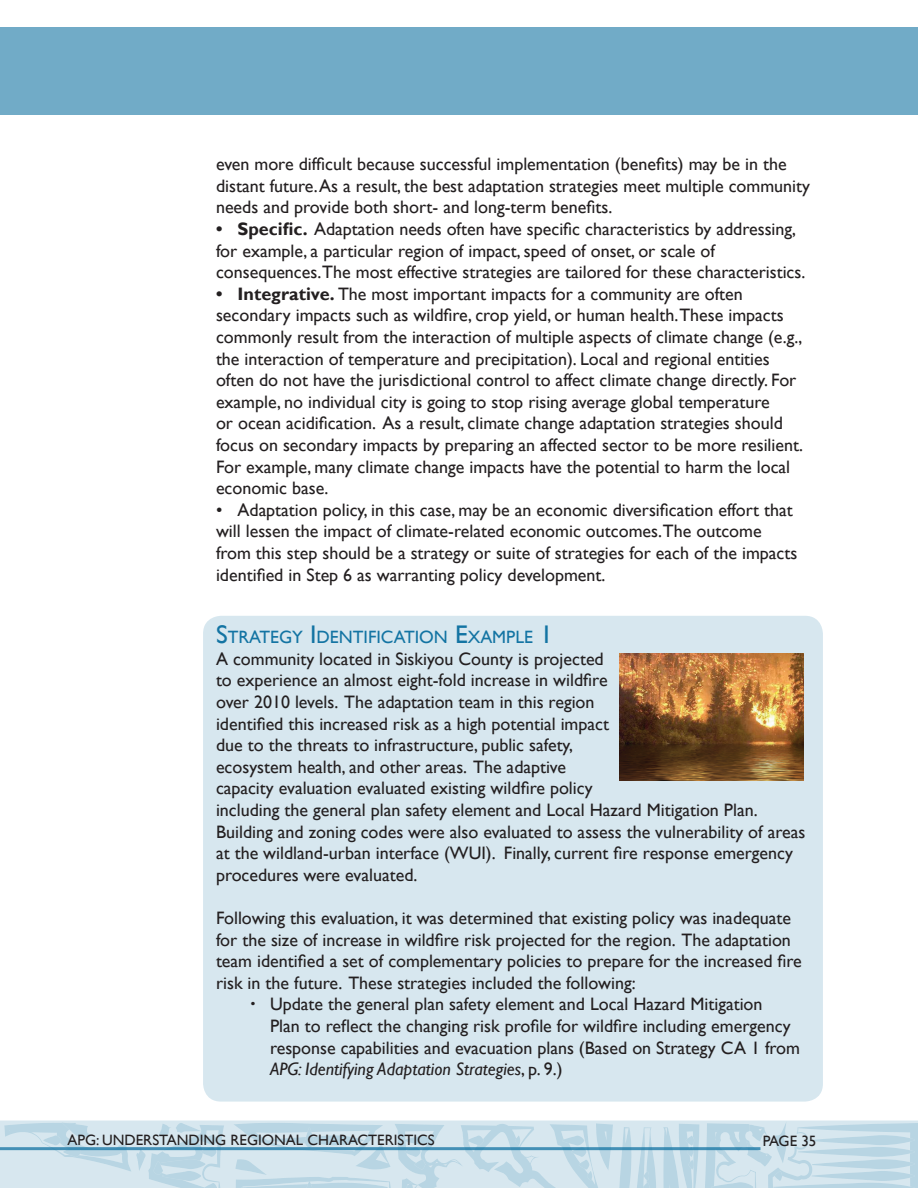
<style>
.page{position:relative;width:918px;height:1188px;background:#fff}
.page>*{position:absolute;margin:0;border:0;box-sizing:border-box;transform-origin:0 0}
.t1{font:18px/21.6px "Gill Sans";color:#231f20}
.t2{font:italic 18px "Gill Sans";color:#231f20}
.t3{font:17.85px "Gill Sans";color:#1374a3}
.t4{font:15px "Gill Sans";color:#231f20}
.s1{font-weight:700}
.s2{font-size:25.5px}
.s3{font-style:normal}
</style>
<div class="page">
<div style="left:0;top:27px;width:918px;height:87px;background:#71abc7"></div>
<svg style="left:0;top:1120px;width:918px;height:68px;fill:#d7e7ef"></svg>
<svg style="left:619px;top:1127px;width:38px;height:61px"></svg>
<svg style="left:663px;top:1121px;width:255px;height:67px"></svg>
<svg style="left:233px;top:1123px;width:380px;height:65px"></svg>
<svg style="left:4px;top:1122px;width:220px;height:66px"></svg>
<hr style="left:0;top:1147px;width:760px;height:3px;background:#1374a3">
<div style="left:203px;top:616px;width:620px;height:486px;background:#d7e7ef;border-radius:18px"></div>
<img style="left:619px;top:653px;width:185px;height:128px">
<p class="t1" style="left:216px;top:154px;width:595px">even more difficult because successful implementation (benefits) may be in the distant future. As a result, the best adaptation strategies meet multiple community needs and provide both short- and long-term benefits.</p>
<p class="t1" style="left:216px;top:218px;width:591px"><span class="s1">• Specific.</span> Adaptation needs often have specific characteristics by addressing, for example, a particular region of impact, speed of onset, or scale of consequences.The most effective strategies are tailored for these characteristics.</p>
<p class="t1" style="left:216px;top:283px;width:589px"><span class="s1">• Integrative.</span> The most important impacts for a community are often secondary impacts such as wildfire, crop yield, or human health.These impacts commonly result from the interaction of multiple aspects of climate change (e.g., the interaction of temperature and precipitation). Local and regional entities often do not have the jurisdictional control to affect climate change directly. For example, no individual city is going to stop rising average global temperature<br>or ocean acidification. As a result, climate change adaptation strategies should focus on secondary impacts by preparing an affected sector to be more resilient.<br>For example, many climate change impacts have the potential to harm the local economic base.</p>
<p class="t1" style="left:216px;top:499px;width:583px">• Adaptation policy, in this case, may be an economic diversification effort that will lessen the impact of climate-related economic outcomes.The outcome from this step should be a strategy or suite of strategies for each of the impacts identified in Step 6 as warranting policy development.</p>
<p class="t3" style="left:216px;top:627px;width:338px"><span class="s2">S</span>TRATEGY <span class="s2">I</span> DENTIFICATION <span class="s2">E</span>XAMPLE <span class="s2">1</span></p>
<p class="t1" style="left:216px;top:648px;width:591px">A community located in Siskiyou County is projected<br>to experience an almost eight-fold increase in wildfire<br>over 2010 levels. The adaptation team in this region<br>identified this increased risk as a high potential impact<br>due to the threats to infrastructure, public safety,<br>ecosystem health, and other areas. The adaptive<br>capacity evaluation evaluated existing wildfire policy<br>including the general plan safety element and Local Hazard Mitigation Plan.<br>Building and zoning codes were also evaluated to assess the vulnerability of areas at the wildland-urban interface (WUI). Finally, current fire response emergency procedures were evaluated.</p>
<p class="t1" style="left:216px;top:907px;width:577px">Following this evaluation, it was determined that existing policy was inadequate</p>
<p class="t1" style="left:216px;top:929px;width:576px">for the size of increase in wildfire risk projected for the region. The adaptation</p>
<p class="t1" style="left:216px;top:951px;width:587px">team identified a set of complementary policies to prepare for the increased fire</p>
<p class="t1" style="left:216px;top:972px;width:421px">risk in the future. These strategies included the following:</p>
<p class="t1" style="left:270px;top:994px;width:494px">Update the general plan safety element and Local Hazard Mitigation</p>
<p class="t1" style="left:270px;top:1015px;width:522px">Plan to reflect the changing risk profile for wildfire including emergency</p>
<p class="t1" style="left:270px;top:1037px;width:532px">response capabilities and evacuation plans (Based on Strategy CA 1 from</p>
<p class="t2" style="left:270px;top:1059px;width:294px">APG: Identifying Adaptation Strategies<span class="s3">, p. 9.)</span></p>
<p class="t4" style="left:68px;top:1131px;width:369px">APG: UNDERSTANDING REGIONAL CHARACTERISTICS</p>
<p class="t4" style="left:763px;top:1132px;width:55px">PAGE 35</p>
</div>
